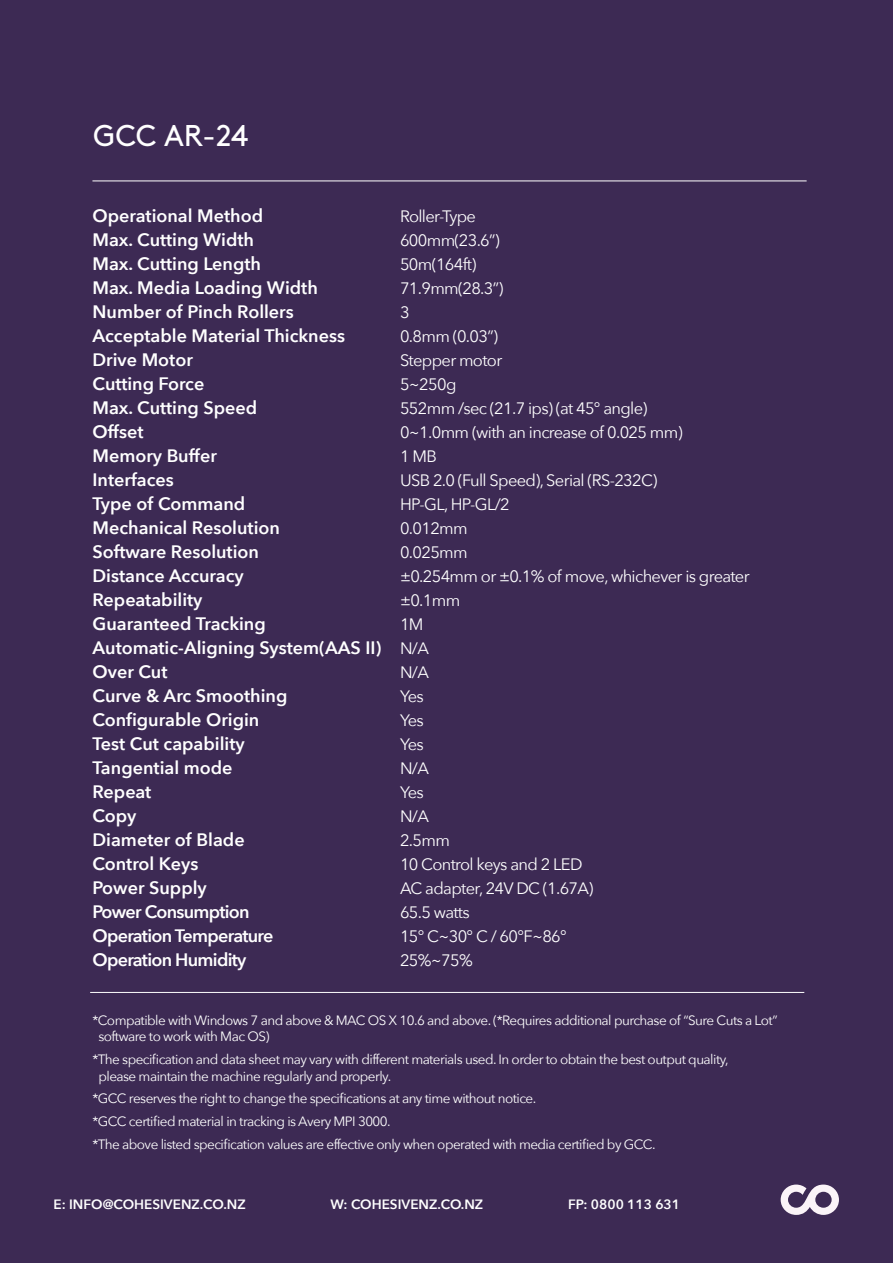
<style>
.page{position:relative;width:893px;height:1263px;background:#3d2a54}
.page>*{position:absolute;margin:0;border:0;box-sizing:border-box;transform-origin:0 0}
.t1{font:30px "Brown";letter-spacing:-.005em;color:#fff}
.t2{font:600 18px/24px "Avenir Next";color:#fff}
.t3{font:600 18px "Avenir Next";letter-spacing:-.04em;color:#fff}
.t4{font:16.5px "Avenir Next";letter-spacing:-.04em;color:#fff}
.t5{font:13.5px/16.5px "Avenir Next";letter-spacing:-.04em;color:#fff}
.t6{font:600 13.5px "Avenir Next";color:#fff}
.s1{font-weight:400;font-size:16.5px}
</style>
<div class="page">
<hr style="left:92px;top:181px;width:715px;height:1px;background:#fff">
<svg style="left:781px;top:1184px;width:58px;height:31px"></svg>
<hr style="left:90px;top:992px;width:714px;height:1px;background:#fff">
<h1 class="t1" style="left:93px;top:112px;width:156px">GCC AR-24</h1>
<h2 class="t2" style="left:92px;top:203px;width:172px">Operational Method</h2>
<p class="t4" style="left:400px;top:202px;width:78px">Roller-Type</p>
<h2 class="t2" style="left:92px;top:227px;width:163px">Max. Cutting Width</h2>
<p class="t4" style="left:400px;top:226px;width:101px">600mm(23.6”)</p>
<h2 class="t2" style="left:92px;top:251px;width:170px">Max. Cutting Length</h2>
<p class="t4" style="left:400px;top:250px;width:78px">50m(164ft)</p>
<h2 class="t2" style="left:92px;top:275px;width:227px">Max. Media Loading Width</h2>
<p class="t4" style="left:400px;top:274px;width:105px">71.9mm(28.3”)</p>
<h2 class="t2" style="left:92px;top:299px;width:203px">Number of Pinch Rollers</h2>
<p class="t4" style="left:400px;top:298px;width:11px">3</p>
<h2 class="t2" style="left:92px;top:323px;width:254px">Acceptable Material Thickness</h2>
<p class="t4" style="left:400px;top:322px;width:100px">0.8mm (0.03”)</p>
<h2 class="t2" style="left:92px;top:347px;width:102px">Drive Motor</h2>
<p class="t4" style="left:400px;top:346px;width:104px">Stepper motor</p>
<h2 class="t2" style="left:92px;top:371px;width:113px">Cutting Force</h2>
<p class="t4" style="left:400px;top:370px;width:58px">5~250g</p>
<h2 class="t2" style="left:92px;top:395px;width:166px">Max. Cutting Speed</h2>
<p class="t4" style="left:400px;top:394px;width:249px">552mm /sec (21.7 ips) (at 45° angle)</p>
<h2 class="t2" style="left:92px;top:419px;width:53px">Offset</h2>
<p class="t4" style="left:400px;top:418px;width:284px">0~1.0mm (with an increase of 0.025 mm)</p>
<h2 class="t2" style="left:92px;top:443px;width:126px">Memory Buffer</h2>
<p class="t4" style="left:400px;top:442px;width:38px">1 MB</p>
<h2 class="t2" style="left:92px;top:467px;width:83px">Interfaces</h2>
<p class="t4" style="left:400px;top:466px;width:259px">USB 2.0 (Full Speed), Serial (RS-232C)</p>
<h2 class="t2" style="left:92px;top:491px;width:154px">Type of Command</h2>
<p class="t4" style="left:400px;top:490px;width:111px">HP-GL, HP-GL/2</p>
<h2 class="t2" style="left:92px;top:515px;width:189px">Mechanical Resolution</h2>
<p class="t4" style="left:400px;top:514px;width:69px">0.012mm</p>
<h2 class="t2" style="left:92px;top:539px;width:168px">Software Resolution</h2>
<p class="t4" style="left:400px;top:538px;width:69px">0.025mm</p>
<h2 class="t2" style="left:92px;top:563px;width:153px">Distance Accuracy</h2>
<p class="t4" style="left:400px;top:562px;width:351px">±0.254mm or ±0.1% of move, whichever is greater</p>
<h2 class="t2" style="left:92px;top:587px;width:112px">Repeatability</h2>
<p class="t4" style="left:400px;top:586px;width:62px">±0.1mm</p>
<h2 class="t2" style="left:92px;top:611px;width:175px">Guaranteed Tracking</h2>
<p class="t4" style="left:400px;top:610px;width:25px">1M</p>
<h2 class="t2" style="left:92px;top:635px;width:338px">Automatic-Aligning System(AAS II) <span class="s1">N/A<br></span>Over Cut</h2>
<p class="t4" style="left:400px;top:658px;width:30px">N/A</p>
<h2 class="t2" style="left:92px;top:683px;width:196px">Curve &amp; Arc Smoothing</h2>
<p class="t4" style="left:400px;top:682px;width:25px">Yes</p>
<h2 class="t2" style="left:92px;top:707px;width:168px">Configurable Origin</h2>
<p class="t4" style="left:400px;top:706px;width:25px">Yes</p>
<h2 class="t2" style="left:92px;top:731px;width:154px">Test Cut capability</h2>
<p class="t4" style="left:400px;top:730px;width:25px">Yes</p>
<h2 class="t2" style="left:92px;top:755px;width:141px">Tangential mode</h2>
<p class="t4" style="left:400px;top:754px;width:30px">N/A</p>
<h2 class="t2" style="left:92px;top:779px;width:60px">Repeat</h2>
<p class="t4" style="left:400px;top:778px;width:25px">Yes</p>
<h2 class="t2" style="left:92px;top:803px;width:45px">Copy</h2>
<p class="t4" style="left:400px;top:802px;width:30px">N/A</p>
<h2 class="t2" style="left:92px;top:827px;width:154px">Diameter of Blade</h2>
<p class="t4" style="left:400px;top:826px;width:51px">2.5mm</p>
<h2 class="t2" style="left:92px;top:851px;width:107px">Control Keys</h2>
<p class="t4" style="left:400px;top:850px;width:184px">10 Control keys and 2 LED</p>
<h2 class="t2" style="left:92px;top:875px;width:116px">Power Supply</h2>
<p class="t4" style="left:400px;top:874px;width:195px">AC adapter, 24V DC (1.67A)</p>
<h2 class="t3" style="left:92px;top:896px;width:159px">Power Consumption</h2>
<p class="t4" style="left:400px;top:898px;width:71px">65.5 watts</p>
<h2 class="t3" style="left:92px;top:920px;width:182px">Operation Temperature</h2>
<p class="t4" style="left:400px;top:922px;width:168px">15° C~30° C / 60°F~86°</p>
<h2 class="t3" style="left:92px;top:944px;width:155px">Operation Humidity</h2>
<p class="t4" style="left:400px;top:946px;width:74px">25%~75%</p>
<p class="t5" style="left:98px;top:1011px;width:681px;text-indent:-6px">*Compatible with Windows 7 and above &amp; MAC OS X 10.6 and above. (*Requires additional purchase of “Sure Cuts a Lot” software to work with Mac OS)</p>
<p class="t5" style="left:98px;top:1050px;width:632px;text-indent:-6px">*The specification and data sheet may vary with different materials used. In order to obtain the best output quality, please maintain the machine regularly and properly.</p>
<p class="t5" style="left:92px;top:1087px;width:565px;line-height:23px">*GCC reserves the right to change the specifications at any time without notice.<br>*GCC certified material in tracking is Avery MPI 3000.<br>*The above listed specification values are effective only when operated with media certified by GCC.</p>
<p class="t6" style="left:53px;top:1193px;width:194px">E: INFO@COHESIVENZ.CO.NZ</p>
<p class="t6" style="left:330px;top:1193px;width:154px">W: COHESIVENZ.CO.NZ</p>
<p class="t6" style="left:568px;top:1193px;width:114px">FP: 0800 113 631</p>
</div>
